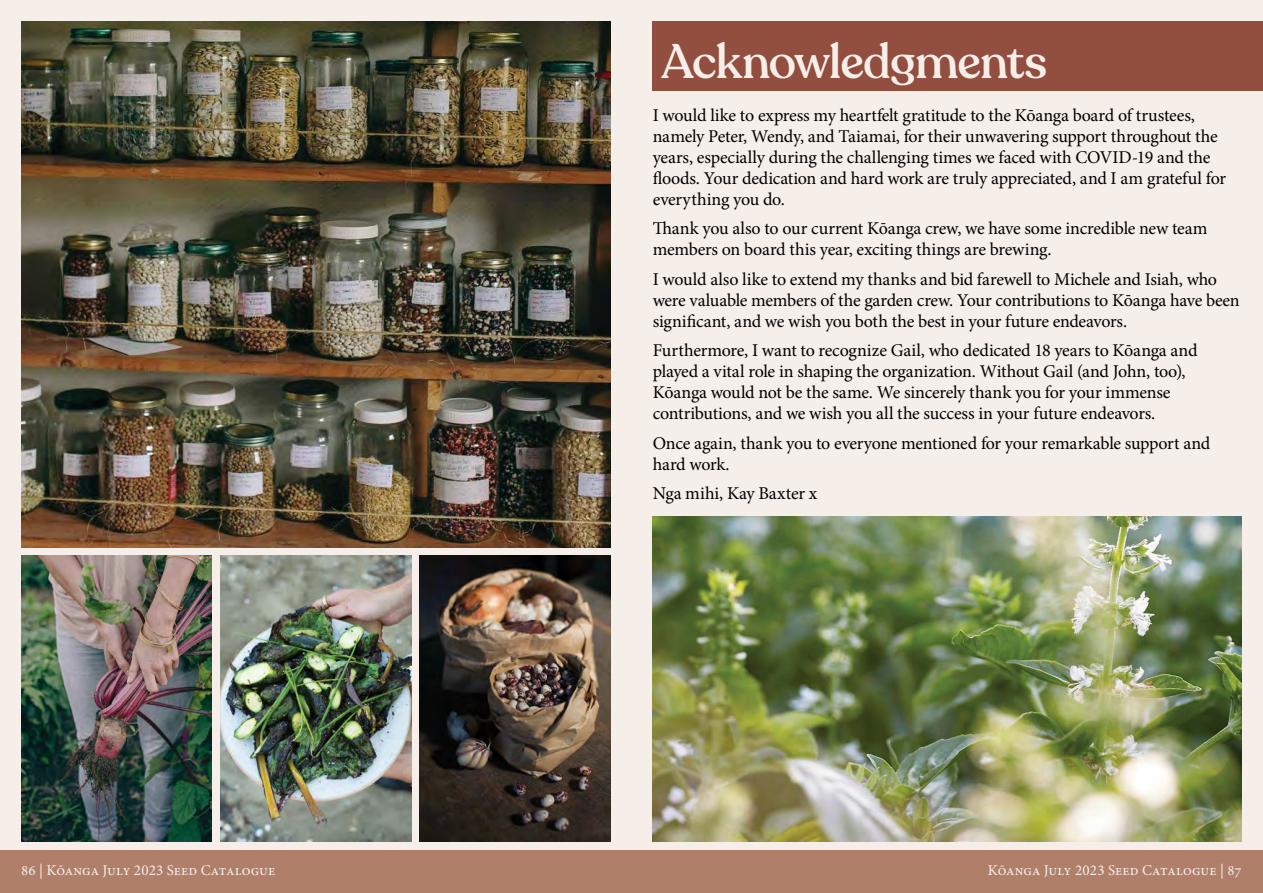
<style>
.page{position:relative;width:1263px;height:893px;background:#f6eee8}
.page>*{position:absolute;margin:0;border:0;box-sizing:border-box;transform-origin:0 0}
.t1{font:500 48px "Recoleta";letter-spacing:-.02em;color:#f6eee8}
.t2{font:18px/21px "Minion Pro";letter-spacing:-.015em;color:#000}
.t3{font:15px "Minion Pro";letter-spacing:.005em;color:#f6eee8}
</style>
<div class="page">
<div style="left:0;top:850px;width:1263px;height:43px;background:#b07f6a"></div>
<div style="left:653px;top:21px;width:610px;height:70px;background:#924e3e"></div>
<img style="left:653px;top:516px;width:589px;height:326px">
<img style="left:21px;top:21px;width:589px;height:526px">
<img style="left:220px;top:556px;width:191px;height:286px">
<img style="left:21px;top:556px;width:191px;height:286px">
<img style="left:420px;top:556px;width:190px;height:286px">
<h1 class="t1" style="left:661px;top:31px;width:387px">Acknowledgments</h1>
<p class="t2" style="left:653px;top:104px;width:575px">I would like to express my heartfelt gratitude to the Kōanga board of trustees, namely Peter, Wendy, and Taiamai, for their unwavering support throughout the years, especially during the challenging times we faced with COVID-19 and the floods. Your dedication and hard work are truly appreciated, and I am grateful for everything you do.</p>
<p class="t2" style="left:653px;top:218px;width:556px">Thank you also to our current Kōanga crew, we have some incredible new team members on board this year, exciting things are brewing.</p>
<p class="t2" style="left:653px;top:268px;width:588px">I would also like to extend my thanks and bid farewell to Michele and Isiah, who were valuable members of the garden crew. Your contributions to Kōanga have been significant, and we wish you both the best in your future endeavors.</p>
<p class="t2" style="left:653px;top:340px;width:546px">Furthermore, I want to recognize Gail, who dedicated 18 years to Kōanga and played a vital role in shaping the organization. Without Gail (and John, too), Kōanga would not be the same. We sincerely thank you for your immense contributions, and we wish you all the success in your future endeavors.</p>
<p class="t2" style="left:653px;top:433px;width:559px">Once again, thank you to everyone mentioned for your remarkable support and hard work.</p>
<p class="t2" style="left:653px;top:483px;width:166px">Nga mihi, Kay Baxter x</p>
<p class="t3" style="left:21px;top:860px;width:256px">86 | KŌanga July 2023 Seed Catalogue</p>
<p class="t3" style="left:988px;top:860px;width:255px">KŌanga July 2023 Seed Catalogue | 87</p>
</div>
